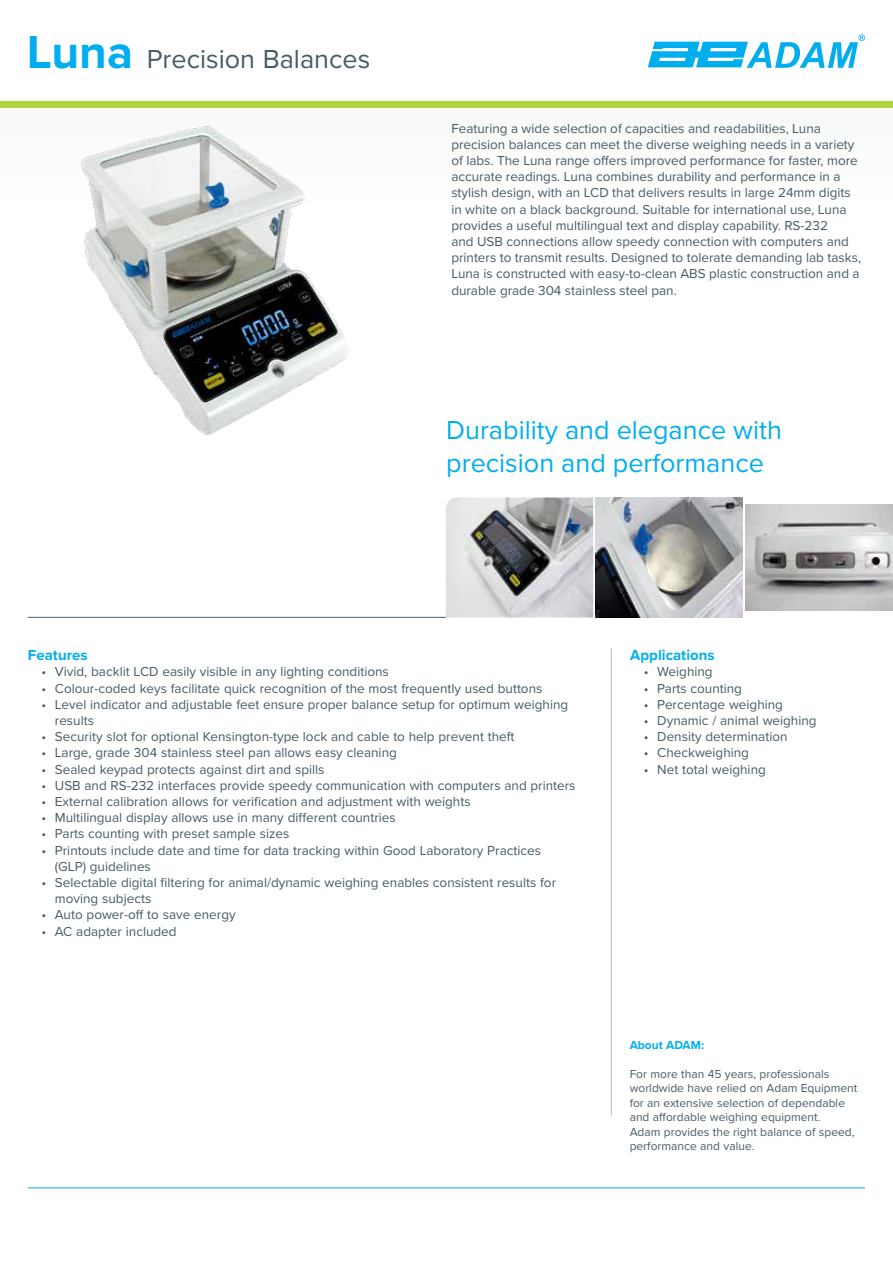
<style>
.page{position:relative;width:893px;height:1263px;background:#fff}
.page>*{position:absolute;margin:0;border:0;box-sizing:border-box;transform-origin:0 0}
.t1{font:27px/32.4px "Proxima Nova";color:#00aeef}
.t2{font:27px "Proxima Nova";color:#465b65}
.t3{font:700 15px "Proxima Nova";color:#00aeef}
.t4{font:13.5px/16.2px "Proxima Nova";color:#465b65}
.t5{font:12px/14.4px "Proxima Nova";color:#465b65}
.t6{font:700 12px "Proxima Nova";color:#00aeef}
.s1{font-weight:700;font-size:48px;color:#00aeef}
</style>
<div class="page">
<div style="left:0;top:100px;width:893px;height:114px;background:#fbfbfb"></div>
<svg style="left:648px;top:34px;width:217px;height:34px"></svg>
<img style="left:81px;top:126px;width:267px;height:309px">
<div style="left:0;top:102px;width:893px;height:6px;background:#b2d33e"></div>
<hr style="left:28px;top:1187px;width:837px;height:1px;background:#00aeef">
<hr style="left:28px;top:617px;width:418px;height:1px;background:#465b65">
<hr style="left:611px;top:648px;width:1px;height:468px;background:#b1bfc7">
<img style="left:446px;top:497px;width:147px;height:120px">
<img style="left:595px;top:497px;width:148px;height:120px">
<img style="left:745px;top:504px;width:148px;height:107px">
<h1 class="t2" style="left:27px;top:39px;width:345px"><span class="s1">Luna</span> Precision Balances</h1>
<p class="t4" style="left:451px;top:119px;width:411px">Featuring a wide selection of capacities and readabilities, Luna precision balances can meet the diverse weighing needs in a variety of labs. The Luna range offers improved performance for faster, more accurate readings. Luna combines durability and performance in a stylish design, with an LCD that delivers results in large 24mm digits in white on a black background. Suitable for international use, Luna provides a useful multilingual text and display capability. RS-232<br>and USB connections allow speedy connection with computers and printers to transmit results. Designed to tolerate demanding lab tasks, Luna is constructed with easy-to-clean ABS plastic construction and a durable grade 304 stainless steel pan.</p>
<h1 class="t1" style="left:446px;top:413px;width:337px">Durability and elegance with precision and performance</h1>
<p class="t3" style="left:28px;top:644px;width:61px">Features</p>
<p class="t4" style="left:41px;top:663px;width:349px">• Vivid, backlit LCD easily visible in any lighting conditions</p>
<p class="t4" style="left:41px;top:679px;width:502px">• Colour-coded keys facilitate quick recognition of the most frequently used buttons</p>
<p class="t4" style="left:55px;top:696px;width:515px;text-indent:-13px">• Level indicator and adjustable feet ensure proper balance setup for optimum weighing results</p>
<p class="t4" style="left:41px;top:728px;width:475px">• Security slot for optional Kensington-type lock and cable to help prevent theft</p>
<p class="t4" style="left:41px;top:744px;width:357px">• Large, grade 304 stainless steel pan allows easy cleaning</p>
<p class="t4" style="left:41px;top:760px;width:285px">• Sealed keypad protects against dirt and spills</p>
<p class="t4" style="left:41px;top:777px;width:536px">• USB and RS-232 interfaces provide speedy communication with computers and printers</p>
<p class="t4" style="left:41px;top:793px;width:431px">• External calibration allows for verification and adjustment with weights</p>
<p class="t4" style="left:41px;top:809px;width:356px">• Multilingual display allows use in many different countries</p>
<p class="t4" style="left:41px;top:825px;width:249px">• Parts counting with preset sample sizes</p>
<p class="t4" style="left:55px;top:841px;width:488px;text-indent:-13px">• Printouts include date and time for data tracking within Good Laboratory Practices (GLP) guidelines</p>
<p class="t4" style="left:55px;top:874px;width:503px;text-indent:-14px">• Selectable digital filtering for animal/dynamic weighing enables consistent results for moving subjects</p>
<p class="t4" style="left:41px;top:906px;width:196px">• Auto power-off to save energy</p>
<p class="t4" style="left:41px;top:922px;width:137px">• AC adapter included</p>
<p class="t3" style="left:630px;top:644px;width:86px">Applications</p>
<p class="t4" style="left:644px;top:663px;width:70px">• Weighing</p>
<p class="t4" style="left:644px;top:679px;width:100px">• Parts counting</p>
<p class="t4" style="left:644px;top:696px;width:141px">• Percentage weighing</p>
<p class="t4" style="left:644px;top:712px;width:174px">• Dynamic / animal weighing</p>
<p class="t4" style="left:644px;top:728px;width:145px">• Density determination</p>
<p class="t4" style="left:644px;top:744px;width:107px">• Checkweighing</p>
<p class="t4" style="left:644px;top:760px;width:124px">• Net total weighing</p>
<p class="t6" style="left:630px;top:1036px;width:76px">About ADAM:</p>
<p class="t5" style="left:630px;top:1066px;width:229px">For more than 45 years, professionals worldwide have relied on Adam Equipment for an extensive selection of dependable and affordable weighing equipment.<br>Adam provides the right balance of speed, performance and value.</p>
</div>
